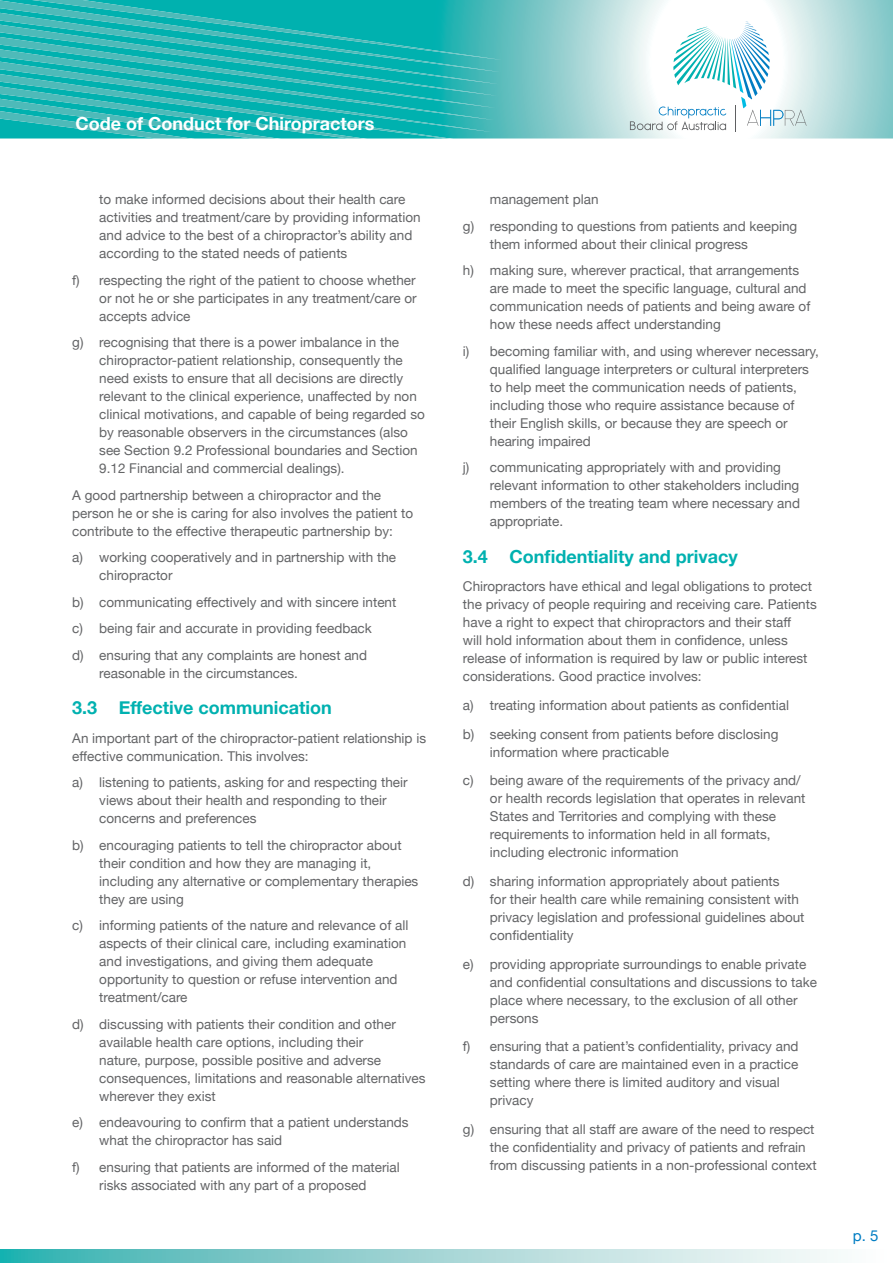
<style>
.page{position:relative;width:893px;height:1263px;background:#fff}
.page>*{position:absolute;margin:0;border:0;box-sizing:border-box;transform-origin:0 0}
.t1{font:700 18px "Helvetica Neue";color:#00b1b0}
.t2{font:700 18px "Helvetica Neue";color:#fff}
.t3{font:15px "Helvetica Neue";color:#007dc3}
.t4{font:13.5px/18px "Helvetica Neue";color:#636466}
</style>
<div class="page">
<svg style="left:502px;top:0;width:391px;height:138px;background:#abd9d9"></svg>
<svg style="left:0;top:0;width:502px;height:139px;background:#22b6b4"></svg>
<svg style="left:0;top:1249px;width:834px;height:14px;background:#9ad4d4"></svg>
<svg style="left:630px;top:22px;width:177px;height:110px"></svg>
<h1 class="t2" style="left:76px;top:112px;width:301px">Code of Conduct for Chiropractors</h1>
<p class="t4" style="left:99px;top:190px;width:323px">to make informed decisions about their health care activities and treatment/care by providing information and advice to the best of a chiropractor’s ability and according to the stated needs of patients</p>
<p class="t4" style="left:99px;top:271px;width:319px;text-align:justify;text-indent:-27px">f) respecting the right of the patient to choose whether or not he or she participates in any treatment/care or accepts advice</p>
<p class="t4" style="left:99px;top:333px;width:327px;text-indent:-27px">g) recognising that there is a power imbalance in the chiropractor-patient relationship, consequently the need exists to ensure that all decisions are directly relevant to the clinical experience, unaffected by non clinical motivations, and capable of being regarded so by reasonable observers in the circumstances (also see Section 9.2 Professional boundaries and Section 9.12 Financial and commercial dealings).</p>
<p class="t4" style="left:72px;top:486px;width:342px">A good partnership between a chiropractor and the person he or she is caring for also involves the patient to contribute to the effective therapeutic partnership by:</p>
<p class="t4" style="left:99px;top:548px;width:298px;text-indent:-27px">a) working cooperatively and in partnership with the chiropractor</p>
<p class="t4" style="left:72px;top:588px;width:326px;line-height:26.5px">b) communicating effectively and with sincere intent c) being fair and accurate in providing feedback<br>d) ensuring that any complaints are honest and</p>
<p class="t4" style="left:99px;top:664px;width:200px">reasonable in the circumstances.</p>
<h1 class="t1" style="left:72px;top:697px;width:261px">3.3 Effective communication</h1>
<p class="t4" style="left:72px;top:729px;width:355px">An important part of the chiropractor-patient relationship is effective communication. This involves:</p>
<p class="t4" style="left:99px;top:773px;width:310px;text-indent:-27px">a) listening to patients, asking for and respecting their views about their health and responding to their concerns and preferences</p>
<p class="t4" style="left:99px;top:836px;width:321px;text-indent:-27px">b) encouraging patients to tell the chiropractor about their condition and how they are managing it, including any alternative or complementary therapies they are using</p>
<p class="t4" style="left:99px;top:916px;width:311px;text-indent:-27px">c) informing patients of the nature and relevance of all aspects of their clinical care, including examination and investigations, and giving them adequate opportunity to question or refuse intervention and treatment/care</p>
<p class="t4" style="left:99px;top:1015px;width:328px;text-indent:-27px">d) discussing with patients their condition and other available health care options, including their<br>nature, purpose, possible positive and adverse consequences, limitations and reasonable alternatives wherever they exist</p>
<p class="t4" style="left:99px;top:1113px;width:311px;text-indent:-27px">e) endeavouring to confirm that a patient understands what the chiropractor has said</p>
<p class="t4" style="left:72px;top:1158px;width:329px;text-align:center">f) ensuring that patients are informed of the material risks associated with any part of a proposed</p>
<p class="t4" style="left:463px;top:186px;width:336px;line-height:26.5px;text-indent:27px">management plan<br>g) responding to questions from patients and keeping</p>
<p class="t4" style="left:463px;top:230px;width:338px;line-height:26.5px;text-indent:27px">them informed about their clinical progress<br>h) making sure, wherever practical, that arrangements</p>
<p class="t4" style="left:490px;top:279px;width:322px">are made to meet the specific language, cultural and communication needs of patients and being aware of how these needs affect understanding</p>
<p class="t4" style="left:490px;top:342px;width:331px;text-indent:-27px">i) becoming familiar with, and using wherever necessary, qualified language interpreters or cultural interpreters to help meet the communication needs of patients, including those who require assistance because of their English skills, or because they are speech or hearing impaired</p>
<p class="t4" style="left:490px;top:458px;width:312px;text-indent:-27px">j) communicating appropriately with and providing relevant information to other stakeholders including members of the treating team where necessary and appropriate.</p>
<h1 class="t1" style="left:463px;top:545px;width:276px">3.4 Confidentiality and privacy</h1>
<p class="t4" style="left:463px;top:577px;width:355px">Chiropractors have ethical and legal obligations to protect the privacy of people requiring and receiving care. Patients have a right to expect that chiropractors and their staff<br>will hold information about them in confidence, unless release of information is required by law or public interest considerations. Good practice involves:</p>
<p class="t4" style="left:463px;top:691px;width:328px;line-height:28.7px">a) treating information about patients as confidential b) seeking consent from patients before disclosing</p>
<p class="t4" style="left:463px;top:737px;width:339px;line-height:28.7px;text-indent:27px">information where practicable<br>c) being aware of the requirements of the privacy and/</p>
<p class="t4" style="left:490px;top:789px;width:317px">or health records legislation that operates in relevant States and Territories and complying with these requirements to information held in all formats, including electronic information</p>
<p class="t4" style="left:490px;top:872px;width:316px;text-indent:-27px">d) sharing information appropriately about patients<br>for their health care while remaining consistent with privacy legislation and professional guidelines about confidentiality</p>
<p class="t4" style="left:490px;top:954px;width:329px;text-indent:-27px">e) providing appropriate surroundings to enable private and confidential consultations and discussions to take place where necessary, to the exclusion of all other persons</p>
<p class="t4" style="left:490px;top:1037px;width:310px;text-indent:-27px">f) ensuring that a patient’s confidentiality, privacy and standards of care are maintained even in a practice setting where there is limited auditory and visual privacy</p>
<p class="t4" style="left:490px;top:1120px;width:328px;text-indent:-27px">g) ensuring that all staff are aware of the need to respect the confidentiality and privacy of patients and refrain from discussing patients in a non-professional context</p>
<p class="t3" style="left:853px;top:1227px;width:27px">p. 5</p>
</div>
